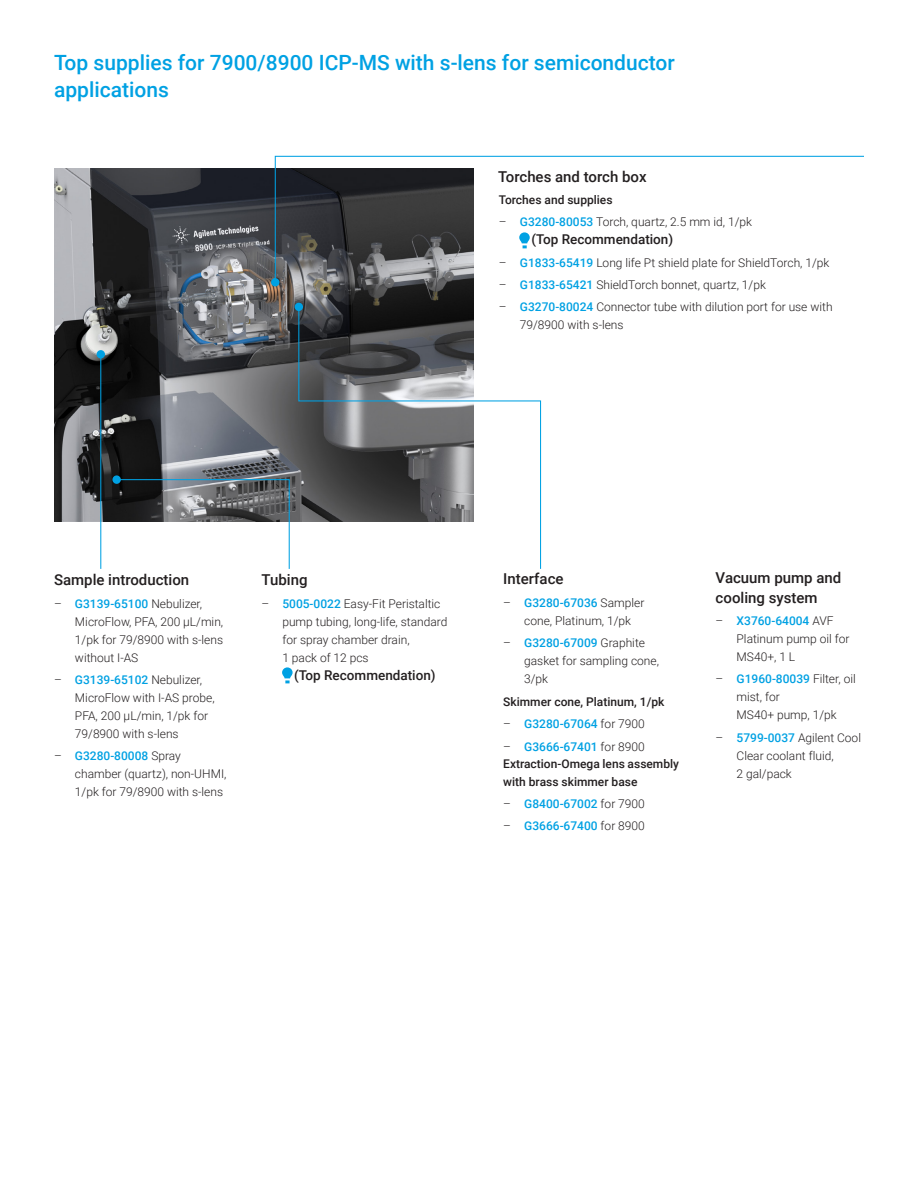
<style>
.page{position:relative;width:918px;height:1188px;background:#fff}
.page>*{position:absolute;margin:0;border:0;box-sizing:border-box;transform-origin:0 0}
.DATA_subhead_large_b{font:500 21px/27px "Roboto";color:#00a1e3}
.FLYER_text_black{font:500 15px/19.5px "Roboto";color:#231f20}
.t1{font:500 13.5px "Roboto";color:#231f20}
.t2{font:300 12px/18px "Roboto";color:#231f20}
.FLYER_text_black-2{font:500 12px/18px "Roboto";color:#231f20}
.t3{font:500 12px "Roboto";color:#00a1e3}
.s1{font-weight:500;color:#00a1e3}
.s2{font-weight:300;color:#231f20}
</style>
<div class="page">
<img style="left:54px;top:168px;width:419px;height:354px">
<svg style="left:274px;top:155px;width:590px;height:128px"></svg>
<div style="left:271px;top:278px;width:8px;height:8px;background:#00a1e3;border-radius:50%"></div>
<svg style="left:116px;top:479px;width:174px;height:90px"></svg>
<div style="left:112px;top:475px;width:9px;height:9px;background:#00a1e3;border-radius:50%"></div>
<svg style="left:298px;top:306px;width:244px;height:263px"></svg>
<div style="left:295px;top:303px;width:8px;height:8px;background:#00a1e3;border-radius:50%"></div>
<hr style="left:100px;top:354px;width:1px;height:215px;background:#00a1e3">
<div style="left:97px;top:350px;width:8px;height:9px;background:#00a1e3;border-radius:50%"></div>
<svg style="left:282px;top:667px;width:11px;height:16px"></svg>
<svg style="left:519px;top:232px;width:11px;height:16px"></svg>
<p class="DATA_subhead_large_b" style="left:54px;top:48px;width:622px">Top supplies for 7900/8900 ICP-MS with s-lens for semiconductor applications</p>
<p class="FLYER_text_black" style="left:498px;top:166px;width:150px">Torches and torch box</p>
<p class="FLYER_text_black-2" style="left:499px;top:190px;width:115px">Torches and supplies</p>
<p class="t2" style="left:499px;top:213px;width:255px">– <span class="s1">G3280-80053</span> Torch, quartz, 2.5 mm id, 1/pk</p>
<p class="t1" style="left:532px;top:230px;width:143px">(Top Recommendation)</p>
<p class="t2" style="left:499px;top:253px;width:332px">– <span class="s1">G1833-65419</span> Long life Pt shield plate for ShieldTorch, 1/pk</p>
<p class="t2" style="left:499px;top:275px;width:268px">– <span class="s1">G1833-65421</span> ShieldTorch bonnet, quartz, 1/pk</p>
<p class="t2" style="left:520px;top:298px;width:314px;text-indent:-21px">– <span class="s1">G3270-80024</span> Connector tube with dilution port for use with<br>79/8900 with s-lens</p>
<p class="FLYER_text_black" style="left:54px;top:569px;width:137px">Sample introduction</p>
<p class="t2" style="left:75px;top:594px;width:150px;text-indent:-21px">– <span class="s1">G3139-65100</span> Nebulizer,<br>MicroFlow, PFA, 200 μL/min,<br>1/pk for 79/8900 with s-lens without I-AS</p>
<p class="t2" style="left:75px;top:670px;width:141px;text-indent:-21px">– <span class="s1">G3139-65102</span> Nebulizer,<br>MicroFlow with I-AS probe,<br>PFA, 200 μL/min, 1/pk for<br>79/8900 with s-lens</p>
<p class="t2" style="left:75px;top:747px;width:153px;text-indent:-21px">– <span class="s1">G3280-80008</span> Spray chamber (quartz), non-UHMI,<br>1/pk for 79/8900 with s-lens</p>
<p class="FLYER_text_black" style="left:261px;top:569px;width:48px">Tubing</p>
<p class="t2" style="left:282px;top:594px;width:167px;text-indent:-21px">– <span class="s1">5005-0022</span> Easy-Fit Peristaltic pump tubing, long-life, standard for spray chamber drain,<br>1 pack of 12 pcs</p>
<p class="t1" style="left:294px;top:666px;width:143px">(Top Recommendation)</p>
<p class="FLYER_text_black" style="left:503px;top:569px;width:62px">Interface</p>
<p class="t2" style="left:524px;top:593px;width:122px;text-indent:-21px">– <span class="s1">G3280-67036</span> Sampler cone, Platinum, 1/pk</p>
<p class="t2" style="left:524px;top:634px;width:136px;text-indent:-21px">– <span class="s1">G3280-67009</span> Graphite gasket for sampling cone,<br>3/pk</p>
<p class="FLYER_text_black-2" style="left:503px;top:692px;width:163px">Skimmer cone, Platinum, 1/pk</p>
<p class="t3" style="left:503px;top:716px;width:143px"><span class="s2">–</span> G3280-67064 <span class="s2">for 7900</span></p>
<p class="t3" style="left:503px;top:738px;width:143px"><span class="s2">–</span> G3666-67401 <span class="s2">for 8900</span></p>
<p class="FLYER_text_black-2" style="left:503px;top:754px;width:177px">Extraction-Omega lens assembly with brass skimmer base</p>
<p class="t3" style="left:503px;top:795px;width:143px"><span class="s2">–</span> G8400-67002 <span class="s2">for 7900</span></p>
<p class="t3" style="left:503px;top:818px;width:143px"><span class="s2">–</span> G3666-67400 <span class="s2">for 8900</span></p>
<p class="FLYER_text_black" style="left:716px;top:567px;width:127px">Vacuum pump and cooling system</p>
<p class="t2" style="left:737px;top:611px;width:114px;text-indent:-21px">– <span class="s1">X3760-64004</span> AVF<br>Platinum pump oil for<br>MS40+, 1 L</p>
<p class="t2" style="left:737px;top:670px;width:121px;text-indent:-21px">– <span class="s1">G1960-80039</span> Filter, oil mist, for<br>MS40+ pump, 1/pk</p>
<p class="t2" style="left:737px;top:728px;width:126px;text-indent:-21px">– <span class="s1">5799-0037</span> Agilent Cool<br>Clear coolant fluid,<br>2 gal/pack</p>
</div>
